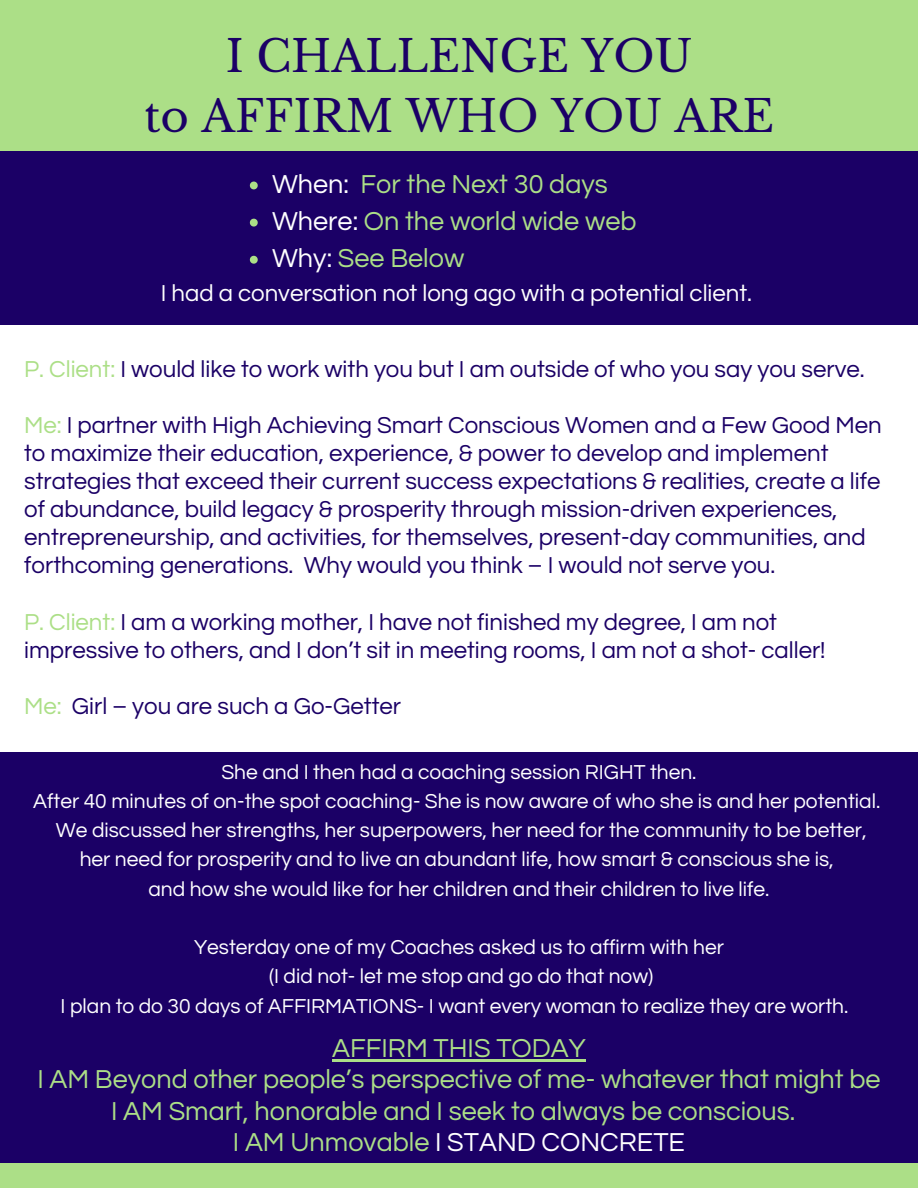
<style>
.page{position:relative;width:918px;height:1188px;background:#acdf87}
.page>*{position:absolute;margin:0;border:0;box-sizing:border-box;transform-origin:0 0}
.t1{font:43.65px/60.3px "Libre Baskerville";color:#1b0066;text-align:center}
.t2{font:27px/31.5px "Questrial";color:#acdf87;text-align:center}
.t3{font:24px/28.2px "Questrial";color:#1b0066}
.t4{font:24px "Questrial";color:#fff}
.t5{font:21px/29.2px "Questrial";color:#fff;text-align:center}
.s1{color:#fff}
.s2{color:#acdf87}
</style>
<div class="page">
<div style="left:0;top:151px;width:918px;height:1012px;background:#1b0066"></div>
<div style="left:0;top:325px;width:918px;height:427px;background:#fff"></div>
<hr style="left:332px;top:1059px;width:254px;height:2px;background:#acdf87">
<svg style="left:250px;top:182px;width:8px;height:7px"></svg>
<svg style="left:250px;top:219px;width:8px;height:8px"></svg>
<svg style="left:250px;top:256px;width:8px;height:8px"></svg>
<h1 class="t1" style="left:144px;top:26px;width:631px">I CHALLENGE YOU<br>to AFFIRM WHO YOU ARE</h1>
<p class="t2" style="left:272px;top:166px;width:366px;line-height:37.2px;text-align:left"><span class="s1">When:</span> For the Next 30 days<br><span class="s1">Where:</span> On the world wide web<br><span class="s1">Why:</span> See Below</p>
<p class="t4" style="left:161px;top:282px;width:593px">I had a conversation not long ago with a potential client.</p>
<p class="t3" style="left:24px;top:355px;width:842px"><span class="s2">P. Client:</span> I would like to work with you but I am outside of who you say you serve.</p>
<p class="t3" style="left:24px;top:411px;width:859px"><span class="s2">Me:</span> I partner with High Achieving Smart Conscious Women and a Few Good Men to maximize their education, experience, &amp; power to develop and implement strategies that exceed their current success expectations &amp; realities, create a life of abundance, build legacy &amp; prosperity through mission-driven experiences, entrepreneurship, and activities, for themselves, present-day communities, and forthcoming generations. Why would you think – I would not serve you.</p>
<p class="t3" style="left:24px;top:608px;width:803px"><span class="s2">P. Client:</span> I am a working mother, I have not finished my degree, I am not impressive to others, and I don’t sit in meeting rooms, I am not a shot- caller!</p>
<p class="t3" style="left:24px;top:693px;width:378px"><span class="s2">Me:</span> Girl – you are such a Go-Getter</p>
<p class="t5" style="left:33px;top:757px;width:849px">She and I then had a coaching session RIGHT then.<br>After 40 minutes of on-the spot coaching- She is now aware of who she is and her potential.<br>We discussed her strengths, her superpowers, her need for the community to be better,<br>her need for prosperity and to live an abundant life, how smart &amp; conscious she is,<br>and how she would like for her children and their children to live life.</p>
<p class="t5" style="left:194px;top:933px;width:531px">Yesterday one of my Coaches asked us to affirm with her</p>
<p class="t5" style="left:269px;top:962px;width:386px">(I did not- let me stop and go do that now)</p>
<p class="t5" style="left:61px;top:991px;width:789px">I plan to do 30 days of AFFIRMATIONS- I want every woman to realize they are worth.</p>
<p class="t2" style="left:37px;top:1033px;width:845px">AFFIRM THIS TODAY<br>I AM Beyond other people’s perspective of me- whatever that might be I AM Smart, honorable and I seek to always be conscious.<br>I AM Unmovable <span class="s1">I STAND CONCRETE</span></p>
</div>
